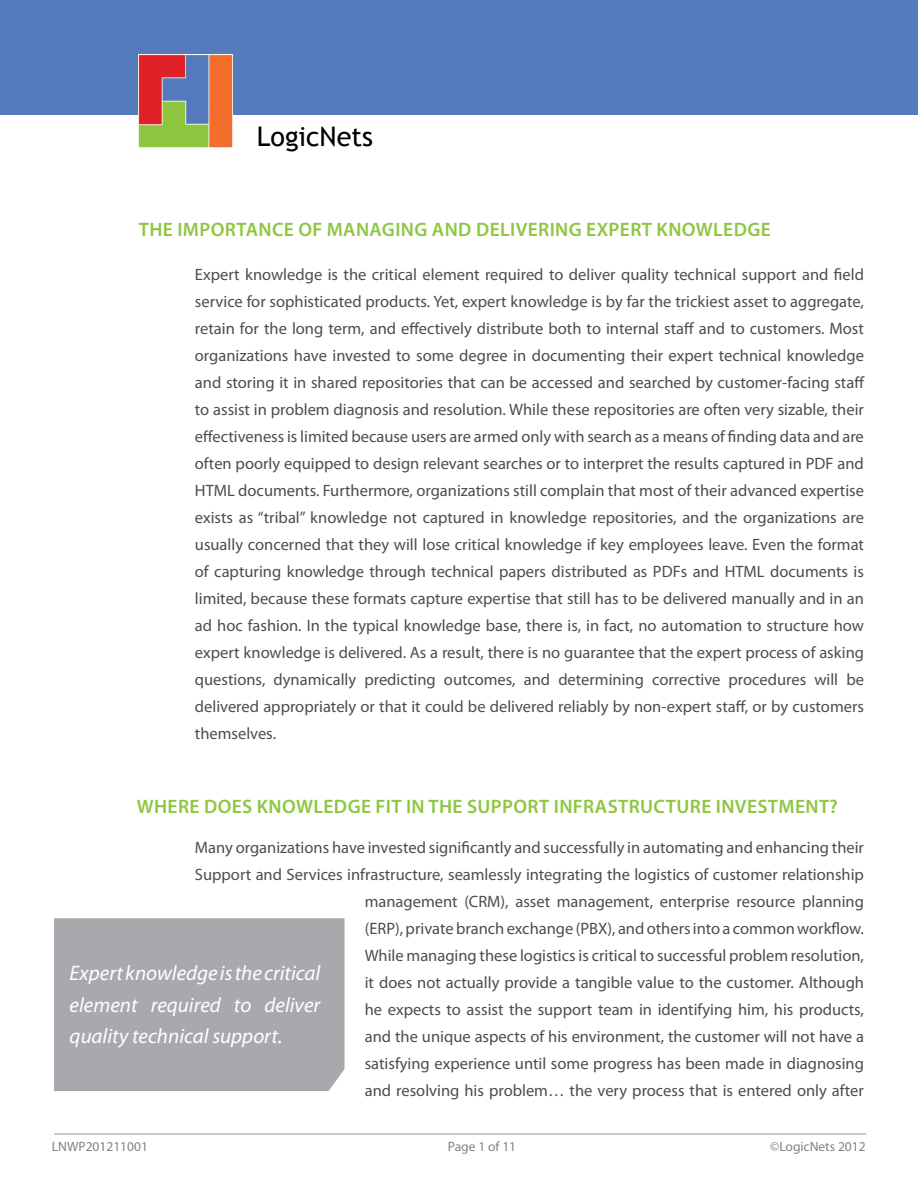
<style>
.page{position:relative;width:918px;height:1188px;background:#fff}
.page>*{position:absolute;margin:0;border:0;box-sizing:border-box;transform-origin:0 0}
.t1{font:27px "Trebuchet MS";color:#000}
.t2{font:italic 21px/31.5px "Myriad Pro";color:#fff;text-align:justify}
.t3{font:600 19.5px "Myriad Pro";letter-spacing:.02em;color:#8ec641}
.t4{font:16.5px/27px "Myriad Pro";color:#4d4d4f;text-align:justify}
.t5{font:13.5px "Myriad Pro";color:#808285}
</style>
<div class="page">
<div style="left:0;top:0;width:918px;height:115px;background:#557bbd"></div>
<img style="left:139px;top:54px;width:93px;height:93px">
<hr style="left:54px;top:1134px;width:812px;height:1px;background:#939598">
<div style="left:54px;top:918px;width:291px;height:173px;background:#a7a9ac"></div>
<svg style="left:326px;top:1066px;width:19px;height:25px"></svg>
<h1 class="t1" style="left:257px;top:120px;width:118px">LogicNets</h1>
<p class="t3" style="left:139px;top:217px;width:634px">THE IMPORTANCE OF MANAGING AND DELIVERING EXPERT KNOWLEDGE</p>
<p class="t4" style="left:195px;top:261px;width:671px">Expert knowledge is the critical element required to deliver quality technical support and field service for sophisticated products. Yet, expert knowledge is by far the trickiest asset to aggregate, retain for the long term, and effectively distribute both to internal staff and to customers. Most organizations have invested to some degree in documenting their expert technical knowledge and storing it in shared repositories that can be accessed and searched by customer-facing staff to assist in problem diagnosis and resolution. While these repositories are often very sizable, their effectiveness is limited because users are armed only with search as a means of finding data and are often poorly equipped to design relevant searches or to interpret the results captured in PDF and HTML documents. Furthermore, organizations still complain that most of their advanced expertise exists as “tribal” knowledge not captured in knowledge repositories, and the organizations are usually concerned that they will lose critical knowledge if key employees leave. Even the format of capturing knowledge through technical papers distributed as PDFs and HTML documents is limited, because these formats capture expertise that still has to be delivered manually and in an ad hoc fashion. In the typical knowledge base, there is, in fact, no automation to structure how expert knowledge is delivered. As a result, there is no guarantee that the expert process of asking questions, dynamically predicting outcomes, and determining corrective procedures will be delivered appropriately or that it could be delivered reliably by non-expert staff, or by customers themselves.</p>
<p class="t3" style="left:137px;top:794px;width:703px">WHERE DOES KNOWLEDGE FIT IN THE SUPPORT INFRASTRUCTURE INVESTMENT?</p>
<p class="t4" style="left:195px;top:833px;width:671px;text-align:right">Many organizations have invested significantly and successfully in automating and enhancing their Support and Services infrastructure, seamlessly integrating the logistics of customer relationship management (CRM), asset management, enterprise resource planning<br>(ERP), private branch exchange (PBX), and others into a common workflow.<br>While managing these logistics is critical to successful problem resolution,<br>it does not actually provide a tangible value to the customer. Although<br>he expects to assist the support team in identifying him, his products,<br>and the unique aspects of his environment, the customer will not have a<br>satisfying experience until some progress has been made in diagnosing<br>and resolving his problem… the very process that is entered only after</p>
<p class="t2" style="left:70px;top:957px;width:252px">Expert knowledge is the critical element required to deliver quality technical support.</p>
<p class="t5" style="left:448px;top:1138px;width:70px">Page 1 of 11</p>
<p class="t5" style="left:52px;top:1138px;width:98px">LNWP201211001</p>
<p class="t5" style="left:770px;top:1138px;width:97px">©LogicNets 2012</p>
</div>
